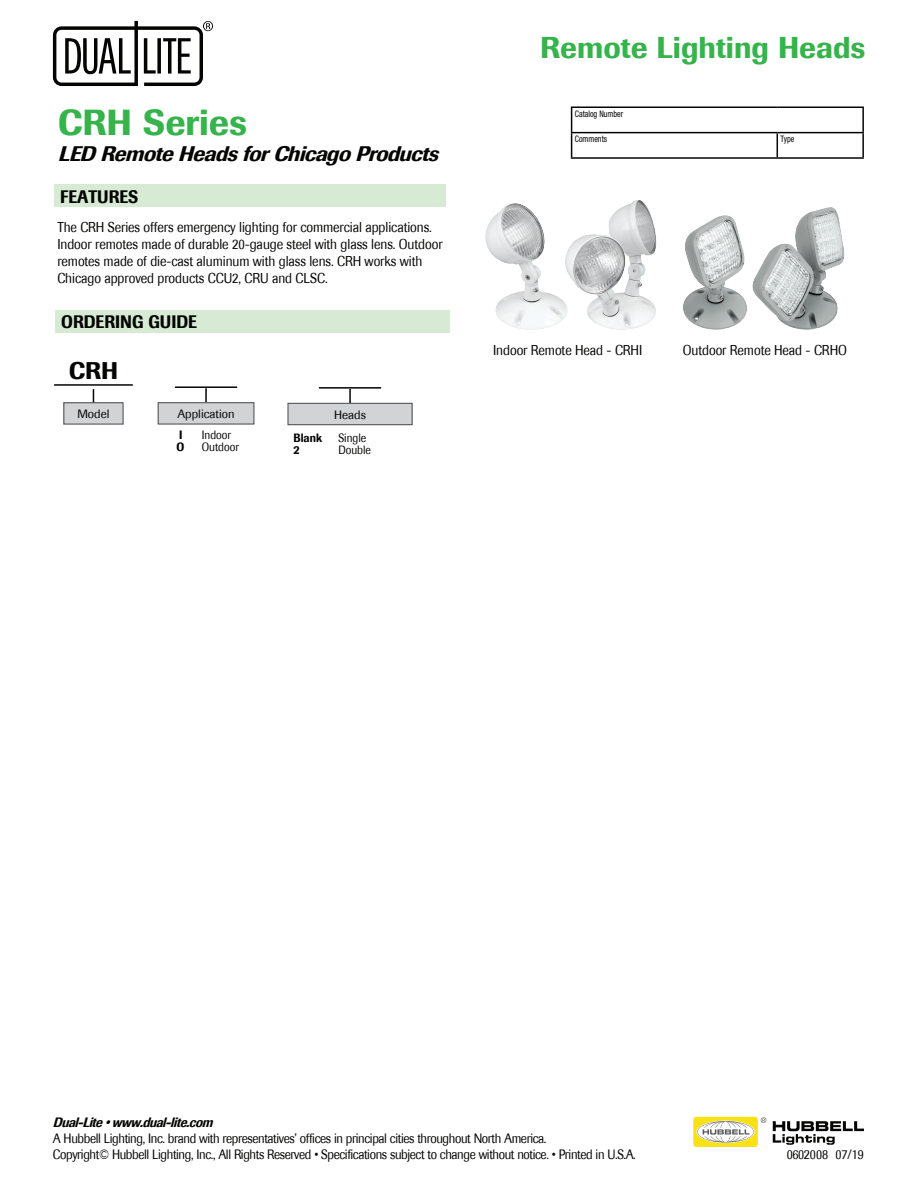
<style>
.page{position:relative;width:918px;height:1188px;background:#fff}
.page>*{position:absolute;margin:0;border:0;box-sizing:border-box;transform-origin:0 0}
.t1{font:500 36px "Imago";color:#36b44b}
.t2{font:500 30px "Imago";color:#36b44b}
.t3{font:500 24px "Imago";color:#040503}
.t4{font:italic 500 21px "Imago";color:#040503}
.t5{font:500 18px "Imago";color:#040503;scale:.9 1}
.t6{font:14.25px/17.1px "Imago";letter-spacing:-.005em;color:#040503;scale:.9 1}
.t7{font:13.5px/15.9px "Imago";letter-spacing:-.03em;color:#040503;scale:.9 1}
.t8{font:italic 500 13.5px "Imago";color:#040503;scale:.9 1}
.t9{font:13.5px "Imago";color:#040503;scale:.9 1}
.t10{font:12px "Imago";color:#040503;scale:.9 1}
.t11{font:12px "Imago";color:#040503}
.t12{font:500 12px "Imago";color:#040503;scale:.9 1}
.t13{font:condensed 9px "Helvetica Neue LT Std";color:#040503;scale:.9 1}
</style>
<div class="page">
<svg style="left:693px;top:1117px;width:73px;height:30px"></svg>
<svg style="left:773px;top:1121px;width:91px;height:24px"></svg>
<svg style="left:53px;top:21px;width:160px;height:65px"></svg>
<div style="left:54px;top:185px;width:392px;height:22px;background:#d7ebd4"></div>
<hr style="left:571px;top:106px;width:206px;height:2px;background:#040503">
<hr style="left:777px;top:106px;width:87px;height:2px;background:#040503">
<hr style="left:862px;top:108px;width:2px;height:24px;background:#040503">
<hr style="left:571px;top:132px;width:206px;height:1px;background:#040503">
<svg style="left:571px;top:108px;width:1px;height:49px"></svg>
<hr style="left:777px;top:132px;width:87px;height:1px;background:#040503">
<svg style="left:777px;top:133px;width:1px;height:24px"></svg>
<hr style="left:862px;top:133px;width:2px;height:24px;background:#040503">
<hr style="left:571px;top:157px;width:293px;height:2px;background:#040503">
<div style="left:55px;top:310px;width:395px;height:23px;background:#d7ebd4"></div>
<div style="left:64px;top:403px;width:59px;height:21px;background:#d1d3d4"></div>
<div style="left:63px;top:402px;width:61px;height:23px;border:1px solid #58595b"></div>
<svg style="left:93px;top:389px;width:1px;height:13px"></svg>
<hr style="left:54px;top:384px;width:79px;height:2px;background:#040503">
<svg style="left:205px;top:388px;width:2px;height:14px"></svg>
<div style="left:158px;top:403px;width:96px;height:21px;background:#d1d3d4"></div>
<div style="left:158px;top:402px;width:96px;height:23px;border:1px solid #58595b"></div>
<hr style="left:175px;top:386px;width:62px;height:2px;background:#040503">
<svg style="left:349px;top:389px;width:2px;height:14px"></svg>
<hr style="left:319px;top:387px;width:62px;height:2px;background:#040503">
<div style="left:288px;top:403px;width:124px;height:22px;background:#d1d3d4"></div>
<div style="left:287px;top:403px;width:126px;height:22px;border:1px solid #58595b"></div>
<img style="left:568px;top:200px;width:89px;height:130px">
<img style="left:485px;top:203px;width:83px;height:127px">
<img style="left:752px;top:207px;width:92px;height:123px">
<img style="left:683px;top:215px;width:64px;height:115px">
<h1 class="t1" style="left:58px;top:108px;width:191px">CRH Series</h1>
<h3 class="t4" style="left:58px;top:146px;width:387px">LED RemoteHeadsforChicago Products</h3>
<p class="t5" style="left:60px;top:189px;width:89px">FEATURES</p>
<p class="t6" style="left:57px;top:220px;width:430px">The CRH Series offers emergency lighting for commercial applications.<br>Indoor remotes made of durable 20-gauge steel with glass lens. Outdoor remotes made of die-cast aluminum with glass lens. CRH works with Chicago approved products CCU2, CRU and CLSC.</p>
<p class="t5" style="left:61px;top:315px;width:152px">ORDERING GUIDE</p>
<h3 class="t3" style="left:69px;top:361px;width:51px">CRH</h3>
<p class="t11" style="left:77px;top:409px;width:34px">Model</p>
<p class="t11" style="left:178px;top:409px;width:59px">Application</p>
<p class="t12" style="left:179px;top:430px;width:5px">I</p>
<p class="t10" style="left:202px;top:430px;width:34px">Indoor</p>
<p class="t12" style="left:176px;top:442px;width:10px">O</p>
<p class="t10" style="left:202px;top:442px;width:43px">Outdoor</p>
<p class="t11" style="left:334px;top:410px;width:33px">Heads</p>
<p class="t12" style="left:294px;top:433px;width:33px">Blank</p>
<p class="t10" style="left:338px;top:433px;width:33px">Single</p>
<p class="t12" style="left:294px;top:445px;width:8px">2</p>
<p class="t10" style="left:338px;top:445px;width:38px">Double</p>
<h2 class="t2" style="left:540px;top:35px;width:327px">Remote Lighting Heads</h2>
<p class="t13" style="left:575px;top:109px;width:55px">Catalog Number</p>
<p class="t13" style="left:575px;top:134px;width:37px">Comments</p>
<p class="t13" style="left:781px;top:134px;width:17px">Type</p>
<p class="t6" style="left:493px;top:343px;width:167px">Indoor Remote Head - CRHI</p>
<p class="t6" style="left:683px;top:343px;width:184px">Outdoor Remote Head - CRHO</p>
<p class="t8" style="left:53px;top:1117px;width:183px">Dual-Lite•www.dual-lite.com</p>
<p class="t7" style="left:53px;top:1132px;width:649px">A Hubbell Lighting, Inc. brand with representatives’ offices in principal cities throughout North America.<br>Copyright© Hubbell Lighting, Inc., All Rights Reserved • Specifications subject to change without notice. • Printed in U.S.A.</p>
<p class="t9" style="left:787px;top:1149px;width:87px">0602008 07/19</p>
</div>
